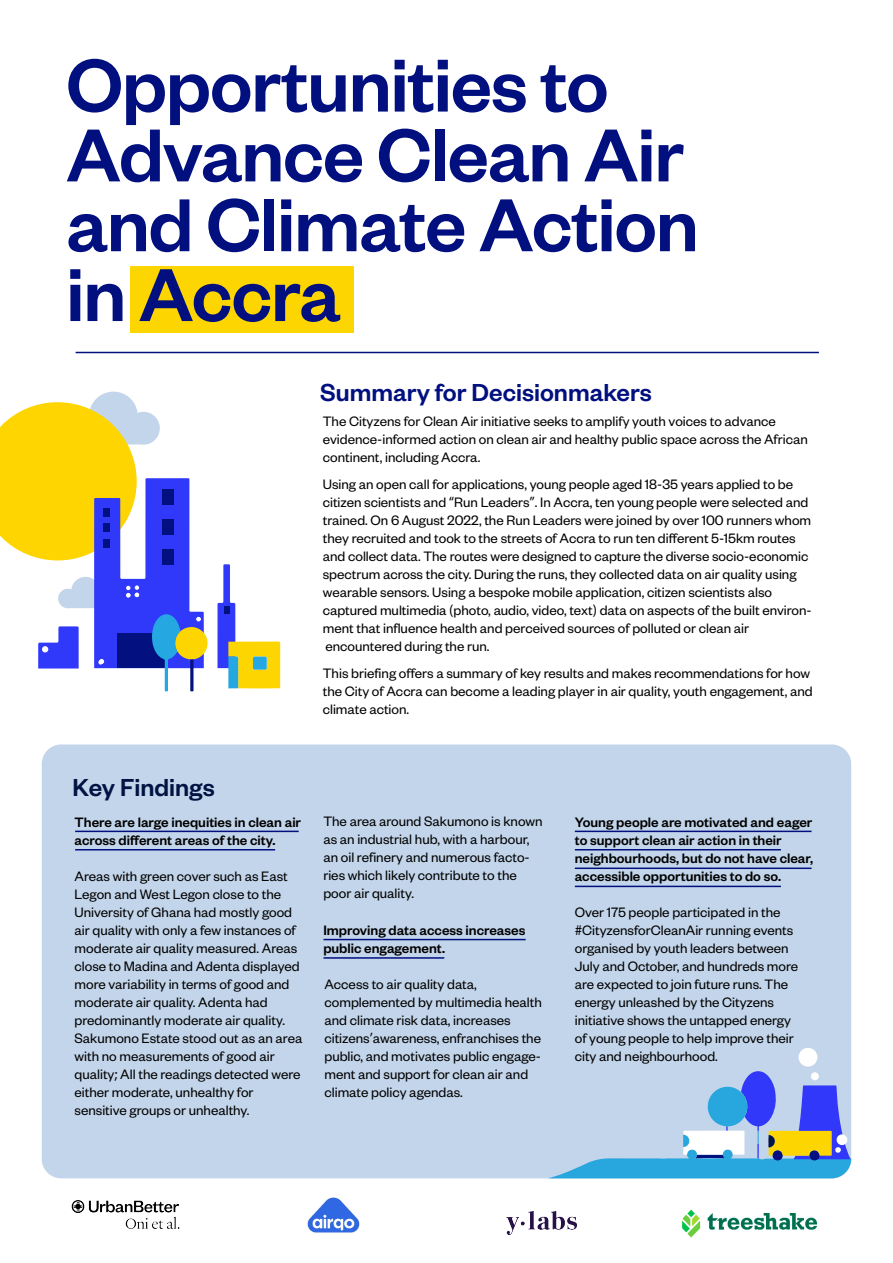
<style>
.page{position:relative;width:893px;height:1263px;background:#fff}
.page>*{position:absolute;margin:0;border:0;box-sizing:border-box;transform-origin:0 0}
.t1{font:82.2px/69.8px "Founders Grotesk Medium Test";letter-spacing:-.015em;color:#010f7f}
.t2{font:27px "Founders Grotesk Medium Test";color:#010f7f}
.t3{font:27px "Founders Grotesk Medium Test";color:#011343}
.t4{font:15px/18px "Founders Grotesk Regular Test";color:#000}
.t5{font:15px/18px "Founders Grotesk Medium Test";color:#000}
.s1{font-family:"Myriad Pro"}
</style>
<div class="page">
<div style="left:130px;top:266px;width:224px;height:66px;background:#fdd601"></div>
<hr style="left:76px;top:352px;width:743px;height:1px;background:#010f7f">
<div style="left:42px;top:744px;width:809px;height:434px;background:#c3d5ea;border-radius:20px"></div>
<hr style="left:75px;top:831px;width:224px;height:1px;background:#010f7f">
<hr style="left:75px;top:849px;width:200px;height:1px;background:#010f7f">
<hr style="left:323px;top:939px;width:203px;height:1px;background:#010f7f">
<hr style="left:323px;top:957px;width:121px;height:2px;background:#010f7f">
<hr style="left:575px;top:831px;width:237px;height:1px;background:#010f7f">
<hr style="left:575px;top:867px;width:237px;height:2px;background:#010f7f">
<hr style="left:575px;top:849px;width:206px;height:1px;background:#010f7f">
<hr style="left:575px;top:886px;width:206px;height:1px;background:#010f7f">
<svg style="left:0;top:392px;width:208px;height:299px"></svg>
<svg style="left:217px;top:564px;width:63px;height:124px"></svg>
<div style="left:798px;top:1048px;width:19px;height:18px;background:#fff;border-radius:50%"></div>
<svg style="left:549px;top:1071px;width:302px;height:107px"></svg>
<div style="left:837px;top:1134px;width:10px;height:11px;background:#fff;border-radius:50%"></div>
<img style="left:71px;top:1200px;width:109px;height:29px">
<img style="left:682px;top:1209px;width:136px;height:29px">
<img style="left:506px;top:1211px;width:70px;height:23px">
<img style="left:307px;top:1197px;width:53px;height:36px">
<h1 class="t1" style="left:66px;top:58px;width:634px">Opportunities to<br>Advance Clean Air and Climate Action in Accra</h1>
<h2 class="t2" style="left:320px;top:383px;width:333px">Summary for Decisionmakers</h2>
<p class="t4" style="left:323px;top:413px;width:487px">The Cityzens for Clean Air initiative seeks to amplify youth voices to advance evidence-informed action on clean air and healthy public space across the African continent, including Accra.</p>
<p class="t4" style="left:323px;top:477px;width:490px">Using an open call for applications, young people aged 18-35 years applied to be citizen scientists and <span class="s1">“</span>Run Leaders<span class="s1">”</span>. In Accra, ten young people were selected and trained. On 6 August 2022, the Run Leaders were joined by over 100 runners whom they recruited and took to the streets of Accra to run ten different 5-15km routes and collect data. The routes were designed to capture the diverse socio-economic spectrum across the city. During the runs, they collected data on air quality using wearable sensors. Using a bespoke mobile application, citizen scientists also captured multimedia <span class="s1">(</span>photo, audio, video, text<span class="s1">)</span> data on aspects of the built environ&shy;ment that influence health and perceived sources of polluted or clean air encountered during the run.</p>
<p class="t4" style="left:323px;top:666px;width:491px">This briefing offers a summary of key results and makes recommendations for how the City of Accra can become a leading player in air quality, youth engagement, and climate action.</p>
<h2 class="t3" style="left:73px;top:779px;width:144px">Key Findings</h2>
<p class="t5" style="left:75px;top:815px;width:228px">There are large inequities in clean air across different areas of the city.</p>
<p class="t4" style="left:75px;top:869px;width:229px">Areas with green cover such as East Legon and West Legon close to the University of Ghana had mostly good air quality with only a few instances of moderate air quality measured. Areas close to Madina and Adenta displayed more variability in terms of good and moderate air quality. Adenta had predominantly moderate air quality.<br>Sakumono Estate stood out as an area with no measurements of good air quality<span class="s1">;</span> All the readings detected were either moderate, unhealthy for sensitive groups or unhealthy.</p>
<p class="t4" style="left:323px;top:814px;width:221px">The area around Sakumono is known as an industrial hub, with a harbour, an oil refinery and numerous facto&shy;ries which likely contribute to the poor air quality.</p>
<p class="t5" style="left:323px;top:923px;width:204px">Improving data access increases public engagement.</p>
<p class="t4" style="left:324px;top:977px;width:219px">Access to air quality data, complemented by multimedia health and climate risk data, increases citizens<span class="s1">’</span>awareness, enfranchises the public, and motivates public engage&shy;ment and support for clean air and climate policy agendas.</p>
<p class="t5" style="left:575px;top:815px;width:240px">Young people are motivated and eager to support clean air action in their neighbourhoods, but do not have clear, accessible opportunities to do so.</p>
<p class="t4" style="left:575px;top:904px;width:225px">Over 175 people participated in the <span class="s1">#</span>CityzensforCleanAir running events organised by youth leaders between July and October, and hundreds more are expected to join future runs. The energy unleashed by the Cityzens initiative shows the untapped energy of young people to help improve their city and neighbourhood.</p>
</div>
